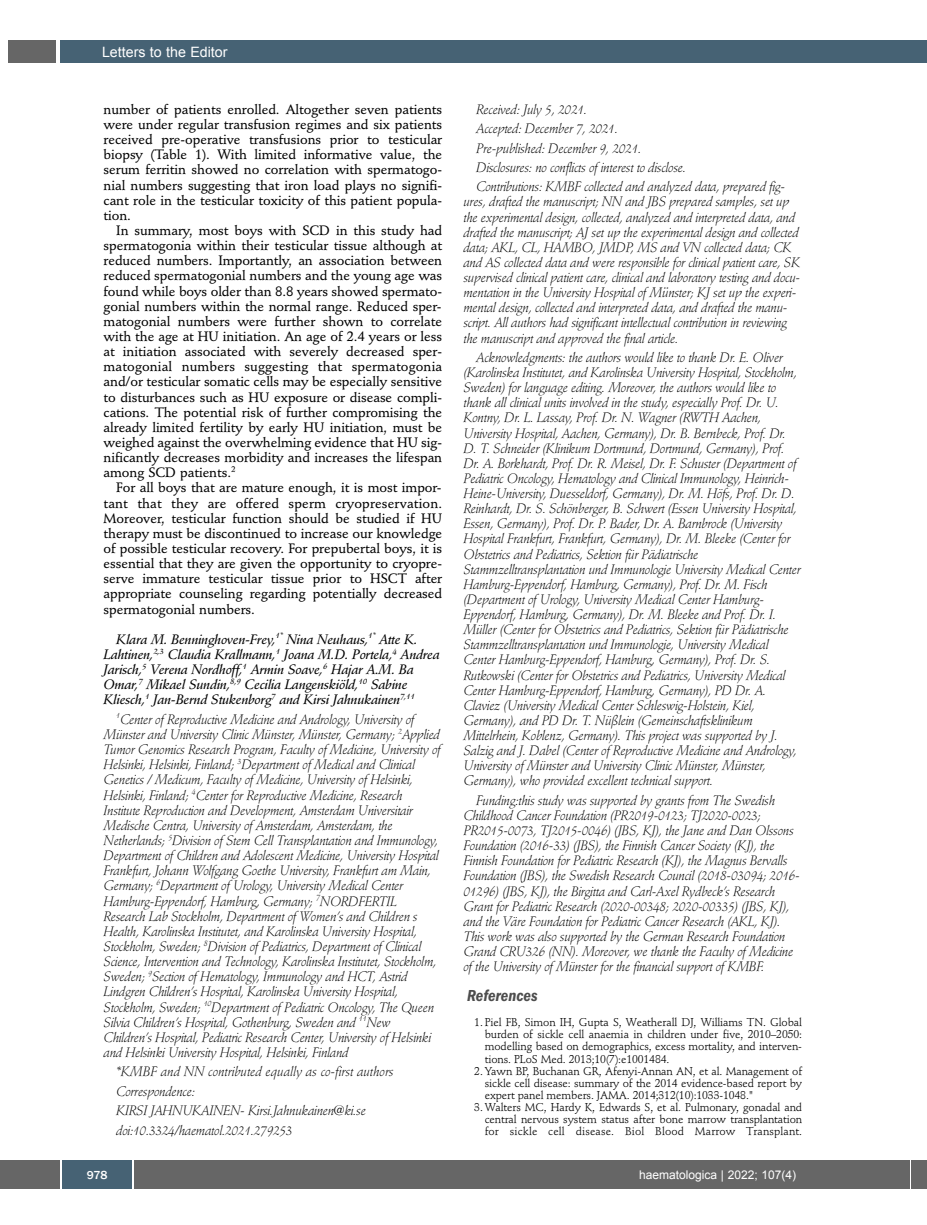
<style>
.page{position:relative;width:927px;height:1225px;background:#fff}
.page>*{position:absolute;margin:0;border:0;box-sizing:border-box;transform-origin:0 0}
.t1{font:italic 600 condensed 16.5px "Franklin Gothic";color:#4d4d4d}
.t2{font:14.25px "Arial";color:#fff}
.t3{font:italic 300 13.5px/15.1px "Stempel Schneidler";letter-spacing:-.02em;color:#000}
.t4{font:500 13.5px/15.1px "Stempel Schneidler";letter-spacing:-.005em;color:#000;text-align:justify}
.t5{font:italic 13.5px/15.1px "Stempel Schneidler Med";letter-spacing:-.02em;color:#000}
.t6{font:italic 13.5px "Lucida Grande";color:#000}
.t7{font:12px "Arial";color:#fff}
.t8{font:500 12px "Franklin Gothic";color:#fff}
.t9{font:11.25px/12.1px "Stempel Schneidler";letter-spacing:-.01em;color:#000;text-align:justify}
</style>
<div class="page">
<div style="left:912px;top:1160px;width:15px;height:28px;background:#666"></div>
<div style="left:911px;top:40px;width:16px;height:22px;background:#466274"></div>
<div style="left:0;top:1160px;width:910px;height:28px;background:#666"></div>
<div style="left:60px;top:40px;width:852px;height:22px;background:#466274"></div>
<div style="left:9px;top:40px;width:47px;height:22px;background:#666"></div>
<div style="left:62px;top:1160px;width:71px;height:28px;background:#466274"></div>
<hr style="left:60px;top:1160px;width:2px;height:28px;background:#fff">
<svg style="left:133px;top:1160px;width:1px;height:28px"></svg>
<p class="t2" style="left:102px;top:44px;width:127px">Letters to the Editor</p>
<p class="t4" style="left:104px;top:103px;width:340px">number of patients enrolled. Altogether seven patients were under regular transfusion regimes and six patients received pre-operative transfusions prior to testicular biopsy (Table 1). With limited informative value, the serum ferritin showed no correlation with spermatogo&shy;nial numbers suggesting that iron load plays no signifi&shy;cant role in the testicular toxicity of this patient popula&shy;tion.</p>
<p class="t4" style="left:104px;top:224px;width:340px;text-indent:13px">In summary, most boys with SCD in this study had spermatogonia within their testicular tissue although at reduced numbers. Importantly, an association between reduced spermatogonial numbers and the young age was found while boys older than 8.8 years showed spermato&shy;gonial numbers within the normal range. Reduced sper&shy;matogonial numbers were further shown to correlate with the age at HU initiation. An age of 2.4 years or less at initiation associated with severely decreased sper&shy;matogonial numbers suggesting that spermatogonia and/or testicular somatic cells may be especially sensitive to disturbances such as HU exposure or disease compli&shy;cations. The potential risk of further compromising the already limited fertility by early HU initiation, must be weighed against the overwhelming evidence that HU sig&shy;nificantly decreases morbidity and increases the lifespan among SCD patients.<sup>2</sup></p>
<p class="t4" style="left:104px;top:481px;width:340px;text-indent:13px">For all boys that are mature enough, it is most impor&shy;tant that they are offered sperm cryopreservation.<br>Moreover, testicular function should be studied if HU therapy must be discontinued to increase our knowledge of possible testicular recovery. For prepubertal boys, it is essential that they are given the opportunity to cryopre&shy;serve immature testicular tissue prior to HSCT after appropriate counseling regarding potentially decreased spermatogonial numbers.</p>
<p class="t5" style="left:104px;top:633px;width:338px;text-indent:13px">Klara M. Benninghoven-Frey,<sup>1*</sup> Nina Neuhaus,<sup>1*</sup> Atte K.<br>Lahtinen,<sup>2,3</sup> Claudia Krallmann,<sup>1</sup> Joana M.D. Portela,<sup>4</sup> Andrea Jarisch,<sup>5</sup> Verena Nordhoff,<sup>1</sup> Armin Soave,<sup>6</sup> Hajar A.M. Ba Omar,<sup>7</sup> Mikael Sundin,<sup>8,9</sup> Cecilia Langenskiöld,<sup>10</sup> Sabine Kliesch,<sup>1</sup> Jan-Bernd Stukenborg<sup>7</sup> and Kirsi Jahnukainen<sup>7,11</sup></p>
<p class="t3" style="left:104px;top:713px;width:339px;text-indent:13px"><sup>1</sup>Center of Reproductive Medicine and Andrology, University of Münster and University Clinic Münster, Münster, Germany; <sup>2</sup>Applied Tumor Genomics Research Program, Faculty of Medicine, University of Helsinki, Helsinki, Finland; <sup>3</sup>Department of Medical and Clinical Genetics / Medicum, Faculty of Medicine, University of Helsinki, Helsinki, Finland; <sup>4</sup>Center for Reproductive Medicine, Research Institute Reproduction and Development, Amsterdam Universitair Medische Centra, University of Amsterdam, Amsterdam, the Netherlands; <sup>5</sup>Division of Stem Cell Transplantation and Immunology, Department of Children and Adolescent Medicine, University Hospital Frankfurt, Johann Wolfgang Goethe University, Frankfurt am Main, Germany; <sup>6</sup>Department of Urology, University Medical Center Hamburg-Eppendorf, Hamburg, Germany; <sup>7</sup>NORDFERTIL Research Lab Stockholm, Department of Women’s and Children s Health, Karolinska Institutet, and Karolinska University Hospital, Stockholm, Sweden; <sup>8</sup>Division of Pediatrics, Department of Clinical Science, Intervention and Technology, Karolinska Institutet, Stockholm, Sweden; <sup>9</sup>Section of Hematology, Immunology and HCT, Astrid Lindgren Children’s Hospital, Karolinska University Hospital, Stockholm, Sweden; <sup>10</sup>Department of Pediatric Oncology, The Queen Silvia Children’s Hospital, Gothenburg, Sweden and <sup>11</sup>New Children’s Hospital, Pediatric Research Center, University of Helsinki and Helsinki University Hospital, Helsinki, Finland</p>
<p class="t3" style="left:116px;top:1063px;width:279px;line-height:19.4px">*KMBF and NN contributed equally as co-first authors Correspondence:<br>KIRSI JAHNUKAINEN- Kirsi.Jahnukainen@ki.se doi:10.3324/haematol.2021.279253</p>
<p class="t3" style="left:476px;top:101px;width:311px;line-height:19.4px">Received: July 5, 2021.<br>Accepted: December 7, 2021.<br>Pre-published: December 9, 2021.<br>Disclosures: no conflicts of interest to disclose.<br>Contributions: KMBF collected and analyzed data, prepared fig-</p>
<p class="t3" style="left:463px;top:195px;width:338px">ures, drafted the manuscript; NN and JBS prepared samples, set up the experimental design, collected, analyzed and interpreted data, and drafted the manuscript; AJ set up the experimental design and collected data; AKL, CL, HAMBO, JMDP, MS and VN collected data; CK and AS collected data and were responsible for clinical patient care, SK supervised clinical patient care, clinical and laboratory testing and docu&shy;mentation in the University Hospital of Munster; KJ set up the experi-</p>
<p class="t6" style="left:669px;top:284px;width:8px">̈</p>
<p class="t3" style="left:463px;top:301px;width:326px;text-align:justify">mental design, collected and interpreted data, and drafted the manu&shy;script. All authors had significant intellectual contribution in reviewing the manuscript and approved the final article.</p>
<p class="t3" style="left:463px;top:351px;width:339px;text-indent:13px">Acknowledgments: the authors would like to thank Dr. E. Oliver (Karolinska Institutet, and Karolinska University Hospital, Stockholm, Sweden) for language editing. Moreover, the authors would like to thank all clinical units involved in the study, especially Prof. Dr. U.<br>Kontny, Dr. L. Lassay, Prof. Dr. N. Wagner (RWTH Aachen, University Hospital, Aachen, Germany), Dr. B. Bernbeck, Prof. Dr.<br>D. T. Schneider (Klinikum Dortmund, Dortmund, Germany), Prof.<br>Dr. A. Borkhardt, Prof. Dr. R. Meisel, Dr. F. Schuster (Department of Pediatric Oncology, Hematology and Clinical Immunology, Heinrich-Heine-University, Duesseldorf, Germany), Dr. M. Höfs, Prof. Dr. D.<br>Reinhardt, Dr. S. Schönberger, B. Schwert (Essen University Hospital, Essen, Germany), Prof. Dr. P. Bader, Dr. A. Barnbrock (University Hospital Frankfurt, Frankfurt, Germany), Dr. M. Bleeke (Center for Obstetrics and Pediatrics, Sektion für Pädiatrische Stammzelltransplantation und Immunologie University Medical Center Hamburg-Eppendorf, Hamburg, Germany), Prof. Dr. M. Fisch (Department of Urology, University Medical Center Hamburg-Eppendorf, Hamburg, Germany), Dr. M. Bleeke and Prof. Dr. I.<br>Müller (Center for Obstetrics and Pediatrics, Sektion für Pädiatrische Stammzelltransplantation und Immunologie, University Medical Center Hamburg-Eppendorf, Hamburg, Germany), Prof. Dr. S.<br>Rutkowski (Center for Obstetrics and Pediatrics, University Medical Center Hamburg-Eppendorf, Hamburg, Germany), PD Dr. A.<br>Claviez (University Medical Center Schleswig-Holstein, Kiel, Germany), and PD Dr. T. Nüßlein (Gemeinschaftsklinikum Mittelrhein, Koblenz, Germany). This project was supported by J.<br>Salzig and J. Dabel (Center of Reproductive Medicine and Andrology, University of Münster and University Clinic Münster, Münster, Germany), who provided excellent technical support.</p>
<p class="t3" style="left:463px;top:794px;width:338px;text-indent:13px">Funding:this study was supported by grants from The Swedish Childhood Cancer Foundation (PR2019-0123; TJ2020-0023; PR2015-0073, TJ2015-0046) (JBS, KJ), the Jane and Dan Olssons Foundation (2016-33) (JBS), the Finnish Cancer Society (KJ), the Finnish Foundation for Pediatric Research (KJ), the Magnus Bervalls Foundation (JBS), the Swedish Research Council (2018-03094; 2016- 01296) (JBS, KJ), the Birgitta and Carl-Axel Rydbeck’s Research Grant for Pediatric Research (2020-00348; 2020-00335) (JBS, KJ), and the Väre Foundation for Pediatric Cancer Research (AKL, KJ).<br>This work was also supported by the German Research Foundation Grand CRU326 (NN). Moreover, we thank the Faculty of Medicine of the University of Münster for the financial support of KMBF.</p>
<p class="t1" style="left:467px;top:990px;width:72px">References</p>
<p class="t9" style="left:485px;top:1017px;width:319px;text-indent:-10px">1. Piel FB, Simon IH, Gupta S, Weatherall DJ, Williams TN. Global burden of sickle cell anaemia in children under five, 2010–2050: modelling based on demographics, excess mortality, and interven&shy;tions. PLoS Med. 2013;10(7):e1001484.</p>
<p class="t9" style="left:485px;top:1066px;width:319px;text-indent:-10px">2. Yawn BP, Buchanan GR, Afenyi-Annan AN, et al. Management of sickle cell disease: summary of the 2014 evidence-based report by expert panel members. JAMA. 2014;312(10):1033-1048."</p>
<p class="t9" style="left:485px;top:1102px;width:319px;text-indent:-10px">3. Walters MC, Hardy K, Edwards S, et al. Pulmonary, gonadal and central nervous system status after bone marrow transplantation for sickle cell disease. Biol Blood Marrow Transplant.</p>
<p class="t8" style="left:87px;top:1167px;width:22px">978</p>
<p class="t7" style="left:639px;top:1168px;width:158px">haematologica | 2022; 107(4)</p>
</div>
